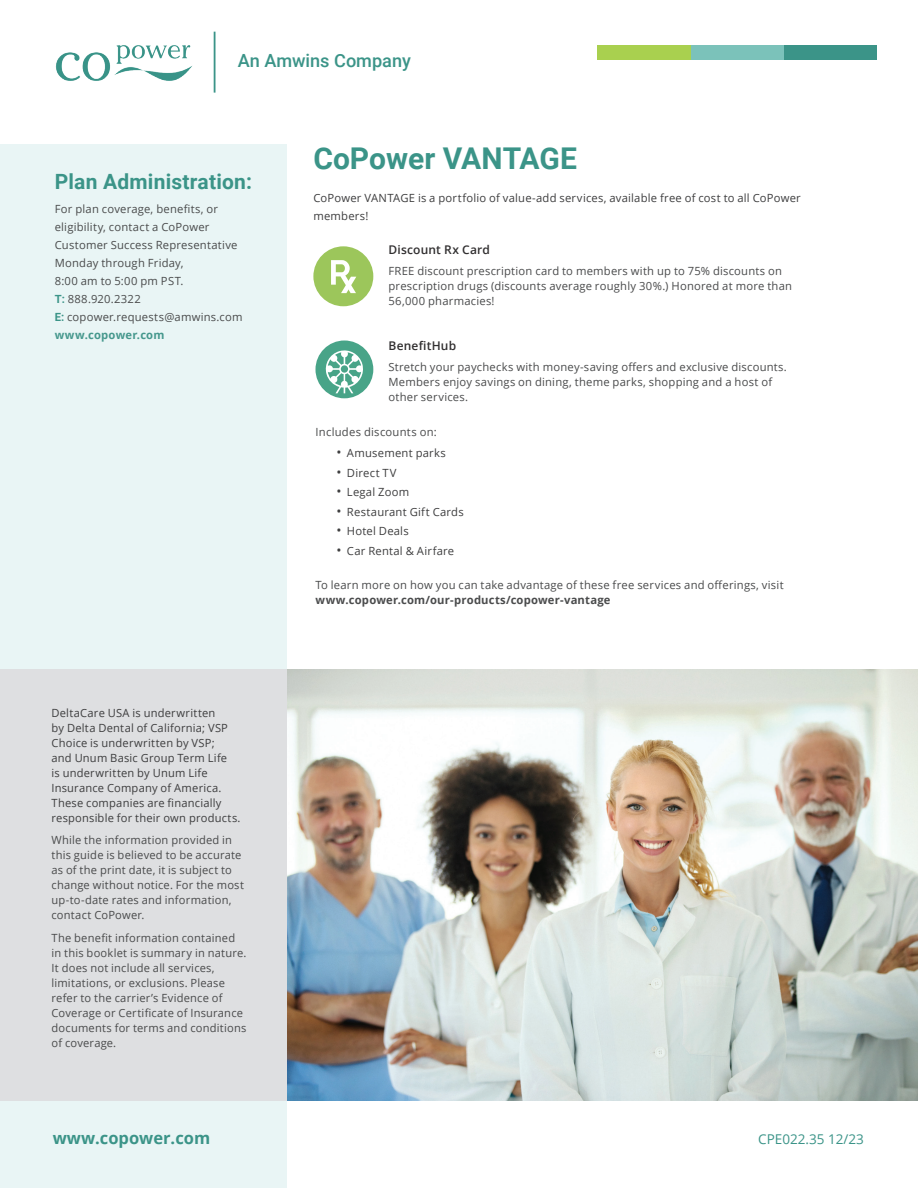
<style>
.page{position:relative;width:918px;height:1188px;background:#fff}
.page>*{position:absolute;margin:0;border:0;box-sizing:border-box;transform-origin:0 0}
.t1{font:700 30px "Roboto";color:#3b9488}
.t2{font:700 21px "Roboto";letter-spacing:.01em;color:#3b9488}
.t3{font:500 18.15px "Roboto";color:#3b9488}
.t4{font:700 16.5px "Open Sans";color:#3b9488}
.t5{font:13.5px "Open Sans";color:#3b9488}
.t6{font:600 12px "Open Sans";letter-spacing:.015em;color:#312f30}
.t7{font:11.25px/15px "Open Sans";letter-spacing:.02em;color:#4a4b4c}
.t8{font:11.25px/15px "Open Sans";letter-spacing:.02em;color:#3e3e3f}
.t9{font:700 11.25px "Open Sans";letter-spacing:.015em;color:#4a4b4c}
.s1{font-family:"Roboto";font-weight:700;color:#3b9488}
.s2{font-weight:700;color:#46988d}
.s3{font-size:13.5px}
</style>
<div class="page">
<div style="left:313px;top:246px;width:60px;height:60px;background:#9cc65b;border-radius:50%"></div>
<svg style="left:331px;top:260px;width:25px;height:33px"></svg>
<div style="left:0;top:144px;width:286px;height:1044px;background:#e9f5f5"></div>
<div style="left:315px;top:341px;width:58px;height:57px;background:#48a488;border-radius:50%"></div>
<svg style="left:324px;top:348px;width:41px;height:45px"></svg>
<img style="left:286px;top:669px;width:632px;height:432px">
<div style="left:0;top:669px;width:286px;height:432px;background:#dedfe1"></div>
<div style="left:784px;top:45px;width:93px;height:15px;background:#3b9488"></div>
<div style="left:691px;top:45px;width:93px;height:15px;background:#7bc2ba"></div>
<div style="left:597px;top:45px;width:94px;height:15px;background:#a9d04f"></div>
<hr style="left:214px;top:32px;width:2px;height:61px;background:#3b9488">
<img style="left:56px;top:45px;width:136px;height:36px">
<h3 class="t3" style="left:238px;top:48px;width:175px">An Amwins Company</h3>
<h2 class="t2" style="left:55px;top:166px;width:199px">Plan Administration:</h2>
<p class="t7" style="left:55px;top:200px;width:189px;line-height:18px">For plan coverage, benefits, or eligibility, contact a CoPower<br>Customer Success Representative<br>Monday through Friday,<br>8:00 am to 5:00 pm PST.<br><span class="s1">T:</span> 888.920.2322<br><span class="s1">E:</span> copower.requests@amwins.com <span class="s2">www.copower.com</span></p>
<p class="t8" style="left:51px;top:705px;width:191px">DeltaCare USA is underwritten<br>by Delta Dental of California; VSP<br>Choice is underwritten by VSP;<br>and Unum Basic Group Term Life<br>is underwritten by Unum Life<br>Insurance Company of America.<br>These companies are financially responsible for their own products.</p>
<p class="t7" style="left:51px;top:832px;width:194px">While the information provided in this guide is believed to be accurate as of the print date, it is subject to change without notice. For the most up-to-date rates and information, contact CoPower.</p>
<p class="t7" style="left:51px;top:930px;width:197px">The benefit information contained in this booklet is summary in nature.<br>It does not include all services, limitations, or exclusions. Please refer to the carrier’s Evidence of<br>Coverage or Certificate of Insurance documents for terms and conditions of coverage.</p>
<h3 class="t4" style="left:53px;top:1126px;width:159px">www.copower.com</h3>
<h1 class="t1" style="left:313px;top:138px;width:265px">CoPower VANTAGE</h1>
<p class="t8" style="left:313px;top:189px;width:489px;line-height:18px">CoPower VANTAGE is a portfolio of value-add services, available free of cost to all CoPower members!</p>
<p class="t6" style="left:388px;top:241px;width:103px">Discount Rx Card</p>
<p class="t7" style="left:388px;top:263px;width:405px">FREE discount prescription card to members with up to 75% discounts on prescription drugs (discounts average roughly 30%.) Honored at more than<br>56,000 pharmacies!</p>
<p class="t6" style="left:388px;top:337px;width:69px">BenefitHub</p>
<p class="t7" style="left:388px;top:359px;width:400px">Stretch your paychecks with money-saving offers and exclusive discounts.<br>Members enjoy savings on dining, theme parks, shopping and a host of other services.</p>
<p class="t7" style="left:315px;top:424px;width:123px">Includes discounts on:</p>
<p class="t8" style="left:336px;top:445px;width:111px"><span class="s3">•</span> Amusement parks</p>
<p class="t8" style="left:336px;top:465px;width:61px"><span class="s3">•</span> Direct TV</p>
<p class="t8" style="left:336px;top:484px;width:74px"><span class="s3">•</span> Legal Zoom</p>
<p class="t8" style="left:336px;top:504px;width:129px"><span class="s3">•</span> Restaurant Gift Cards</p>
<p class="t8" style="left:336px;top:523px;width:74px"><span class="s3">•</span> Hotel Deals</p>
<p class="t8" style="left:336px;top:543px;width:119px"><span class="s3">•</span> Car Rental &amp; Airfare</p>
<p class="t7" style="left:315px;top:577px;width:470px">To learn more on how you can take advantage of these free services and offerings, visit</p>
<p class="t9" style="left:315px;top:592px;width:297px">www.copower.com/our-products/copower-vantage</p>
<p class="t5" style="left:758px;top:1130px;width:107px">CPE022.35 12/23</p>
</div>
